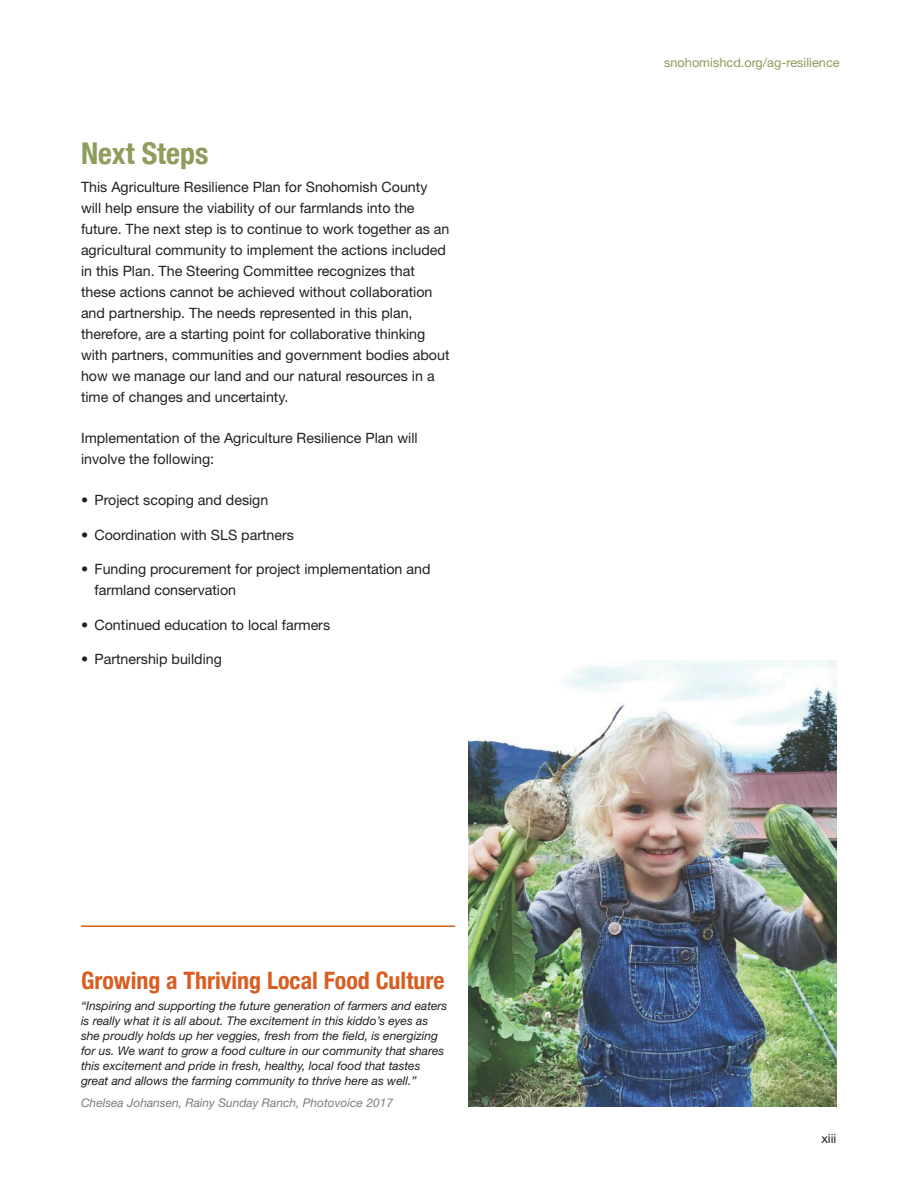
<style>
.page{position:relative;width:918px;height:1188px;background:#fff}
.page>*{position:absolute;margin:0;border:0;box-sizing:border-box;transform-origin:0 0}
.t1{font:700 condensed 30px "Helvetica Neue LT";color:#8e9c5c}
.Photo_Caption_Header{font:700 condensed 24px "Helvetica Neue LT";color:#d95d20}
.Body_Text{font:14.25px/21px "Helvetica Neue LT Std";color:#231f20}
.t2{font:12.75px "Helvetica Neue LT Std";color:#8e9c5c}
.t3{font:12.75px "Helvetica Neue LT Std";color:#231f20}
.Photo_Caption{font:italic 12px/15px "Helvetica Neue LT Std";color:#231f20}
.Photo_Caption_Author{font:italic 12px "Helvetica Neue LT Std";color:#797f80}
</style>
<div class="page">
<img style="left:468px;top:660px;width:369px;height:447px">
<hr style="left:81px;top:925px;width:374px;height:2px;background:#d95d20">
<h1 class="t1" style="left:81px;top:135px;width:129px">Next Steps</h1>
<p class="Body_Text" style="left:81px;top:176px;width:370px">This Agriculture Resilience Plan for Snohomish County will help ensure the viability of our farmlands into the future. The next step is to continue to work together as an agricultural community to implement the actions included in this Plan. The Steering Committee recognizes that these actions cannot be achieved without collaboration and partnership. The needs represented in this plan, therefore, are a starting point for collaborative thinking with partners, communities and government bodies about how we manage our land and our natural resources in a time of changes and uncertainty.</p>
<p class="Body_Text" style="left:81px;top:427px;width:338px">Implementation of the Agriculture Resilience Plan will involve the following:</p>
<p class="Body_Text" style="left:81px;top:489px;width:189px">• Project scoping and design</p>
<p class="Body_Text" style="left:81px;top:524px;width:215px">• Coordination with SLS partners</p>
<p class="Body_Text" style="left:94px;top:558px;width:338px;text-indent:-14px">• Funding procurement for project implementation and farmland conservation</p>
<p class="Body_Text" style="left:81px;top:614px;width:251px">• Continued education to local farmers</p>
<p class="Body_Text" style="left:81px;top:648px;width:142px">• Partnership building</p>
<p class="Photo_Caption_Header" style="left:81px;top:965px;width:365px">Growing a Thriving Local Food Culture</p>
<p class="Photo_Caption" style="left:81px;top:998px;width:368px">“Inspiring and supporting the future generation of farmers and eaters is really what it is all about. The excitement in this kiddo’s eyes as she proudly holds up her veggies, fresh from the field, is energizing for us. We want to grow a food culture in our community that shares this excitement and pride in fresh, healthy, local food that tastes great and allows the farming community to thrive here as well.”</p>
<p class="Photo_Caption_Author" style="left:81px;top:1096px;width:314px">Chelsea Johansen, Rainy Sunday Ranch, Photovoice 2017</p>
<p class="t2" style="left:664px;top:55px;width:177px">snohomishcd.org/ag-resilience</p>
<p class="t3" style="left:821px;top:1130px;width:17px">xiii</p>
</div>
